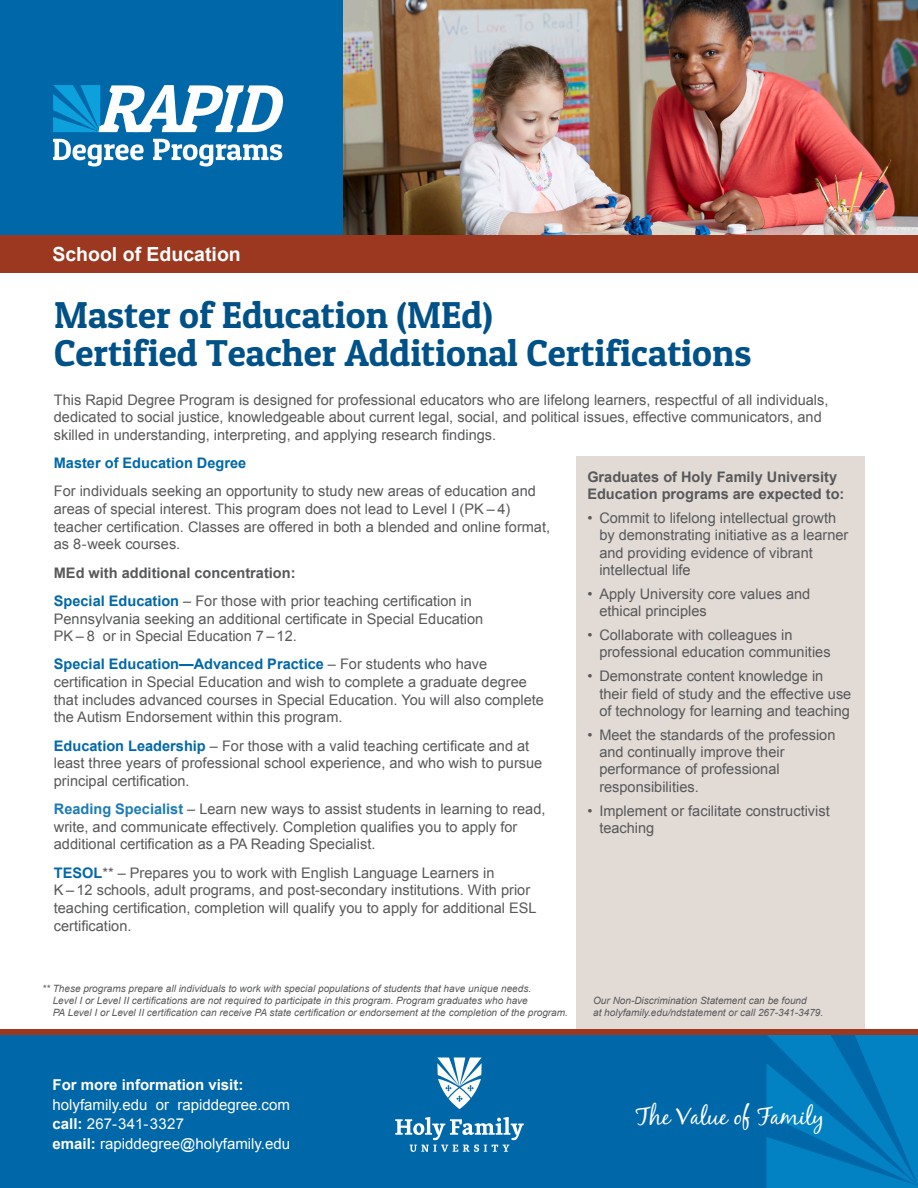
<style>
.page{position:relative;width:918px;height:1188px;background:#fff}
.page>*{position:absolute;margin:0;border:0;box-sizing:border-box;transform-origin:0 0}
.t1{font:37.5px/37.5px "Patua One";color:#005187}
.t2{font:24px "Black Jack";color:#fff}
.t3{font:700 19.5px "Arial";color:#fff}
.t4{font:15px/19.5px "Arial";color:#fff}
.t5{font:700 15px "Arial";color:#fff}
.t6{font:14.55px/17.7px "Arial";color:#57585a}
.t7{font:700 14.55px/17.2px "Arial";color:#57585a}
.t8{font:700 14.55px "Arial";color:#0068a9}
.t9{font:italic 10.05px/12px "Arial";color:#57585a}
.s1{font-weight:700}
.s2{font-weight:700;color:#0068a9}
.s3{font-weight:700;color:#1c7bb7}
</style>
<div class="page">
<div style="left:576px;top:456px;width:288px;height:588px;background:#e2dad5"></div>
<div style="left:0;top:234px;width:918px;height:38px;background:#9d3820"></div>
<img style="left:342px;top:0;width:576px;height:234px">
<div style="left:0;top:0;width:342px;height:234px;background:#0068a9"></div>
<svg style="left:53px;top:139px;width:91px;height:27px"></svg>
<svg style="left:153px;top:139px;width:129px;height:27px"></svg>
<svg style="left:53px;top:85px;width:231px;height:47px"></svg>
<div style="left:0;top:1035px;width:918px;height:153px;background:#0068a9"></div>
<svg style="left:437px;top:1058px;width:45px;height:51px"></svg>
<svg style="left:395px;top:1117px;width:129px;height:35px"></svg>
<svg style="left:767px;top:1035px;width:151px;height:153px"></svg>
<div style="left:0;top:1029px;width:918px;height:6px;background:#9d3820"></div>
<h3 class="t3" style="left:52px;top:241px;width:190px">School of Education</h3>
<h1 class="t1" style="left:54px;top:296px;width:699px">Master of Education (MEd)<br>Certified Teacher Additional Certifications</h1>
<p class="t6" style="left:54px;top:391px;width:776px">This Rapid Degree Program is designed for professional educators who are lifelong learners, respectful of all individuals, dedicated to social justice, knowledgeable about current legal, social, and political issues, effective communicators, and skilled in understanding, interpreting, and applying research findings.</p>
<p class="t8" style="left:54px;top:453px;width:194px">Master of Education Degree</p>
<p class="t6" style="left:54px;top:483px;width:498px">For individuals seeking an opportunity to study new areas of education and areas of special interest. This program does not lead to Level I (PK – 4) teacher certification. Classes are offered in both a blended and online format, as 8-week courses.</p>
<p class="t6" style="left:54px;top:559px;width:420px;line-height:28.2px"><span class="s1">MEd with additional concentration:<br></span><span class="s2">Special Education</span> – For those with prior teaching certification in</p>
<p class="t6" style="left:54px;top:610px;width:431px">Pennsylvania seeking an additional certificate in Special Education<br>PK – 8 or in Special Education 7 – 12.</p>
<p class="t6" style="left:54px;top:656px;width:492px"><span class="s2">Special Education—Advanced Practice</span> – For students who have certification in Special Education and wish to complete a graduate degree that includes advanced courses in Special Education. You will also complete the Autism Endorsement within this program.</p>
<p class="t6" style="left:54px;top:737px;width:490px"><span class="s2">Education Leadership</span> – For those with a valid teaching certificate and at least three years of professional school experience, and who wish to pursue principal certification.</p>
<p class="t6" style="left:54px;top:800px;width:493px"><span class="s3">Reading Specialist</span> – Learn new ways to assist students in learning to read, write, and communicate effectively. Completion qualifies you to apply for additional certification as a PA Reading Specialist.</p>
<p class="t6" style="left:54px;top:864px;width:484px"><span class="s2">TESOL</span>** – Prepares you to work with English Language Learners in<br>K – 12 schools, adult programs, and post-secondary institutions. With prior teaching certification, completion will qualify you to apply for additional ESL certification.</p>
<p class="t7" style="left:587px;top:469px;width:259px">Graduates of Holy Family University<br>Education programs are expected to:</p>
<p class="t6" style="left:599px;top:510px;width:251px;line-height:17.2px;text-indent:-12px">• Commit to lifelong intellectual growth by demonstrating initiative as a learner and providing evidence of vibrant intellectual life</p>
<p class="t6" style="left:599px;top:585px;width:213px;line-height:17.2px;text-indent:-12px">• Apply University core values and ethical principles</p>
<p class="t6" style="left:599px;top:627px;width:233px;line-height:17.2px;text-indent:-12px">• Collaborate with colleagues in professional education communities</p>
<p class="t6" style="left:599px;top:668px;width:254px;line-height:17.2px;text-indent:-12px">• Demonstrate content knowledge in their field of study and the effective use of technology for learning and teaching</p>
<p class="t6" style="left:599px;top:726px;width:238px;line-height:17.2px;text-indent:-12px">• Meet the standards of the profession and continually improve their performance of professional responsibilities.</p>
<p class="t6" style="left:599px;top:802px;width:232px;line-height:17.2px;text-indent:-12px">• Implement or facilitate constructivist teaching</p>
<p class="t9" style="left:53px;top:983px;width:517px;text-indent:-11px">** These programs prepare all individuals to work with special populations of students that have unique needs.<br>Level I or Level II certifications are not required to participate in this program. Program graduates who have<br>PA Level I or Level II certification can receive PA state certification or endorsement at the completion of the program.</p>
<p class="t9" style="left:593px;top:995px;width:232px">Our Non-Discrimination Statement can be found<br>at holyfamily.edu/ndstatement or call 267-341-3479.</p>
<p class="t5" style="left:53px;top:1075px;width:192px">For more information visit:</p>
<p class="t4" style="left:53px;top:1095px;width:239px">holyfamily.edu or rapiddegree.com <span class="s1">call:</span> 267-341-3327<br><span class="s1">email:</span> rapiddegree@holyfamily.edu</p>
<h2 class="t2" style="left:636px;top:1101px;width:190px">The Value of Family</h2>
</div>
